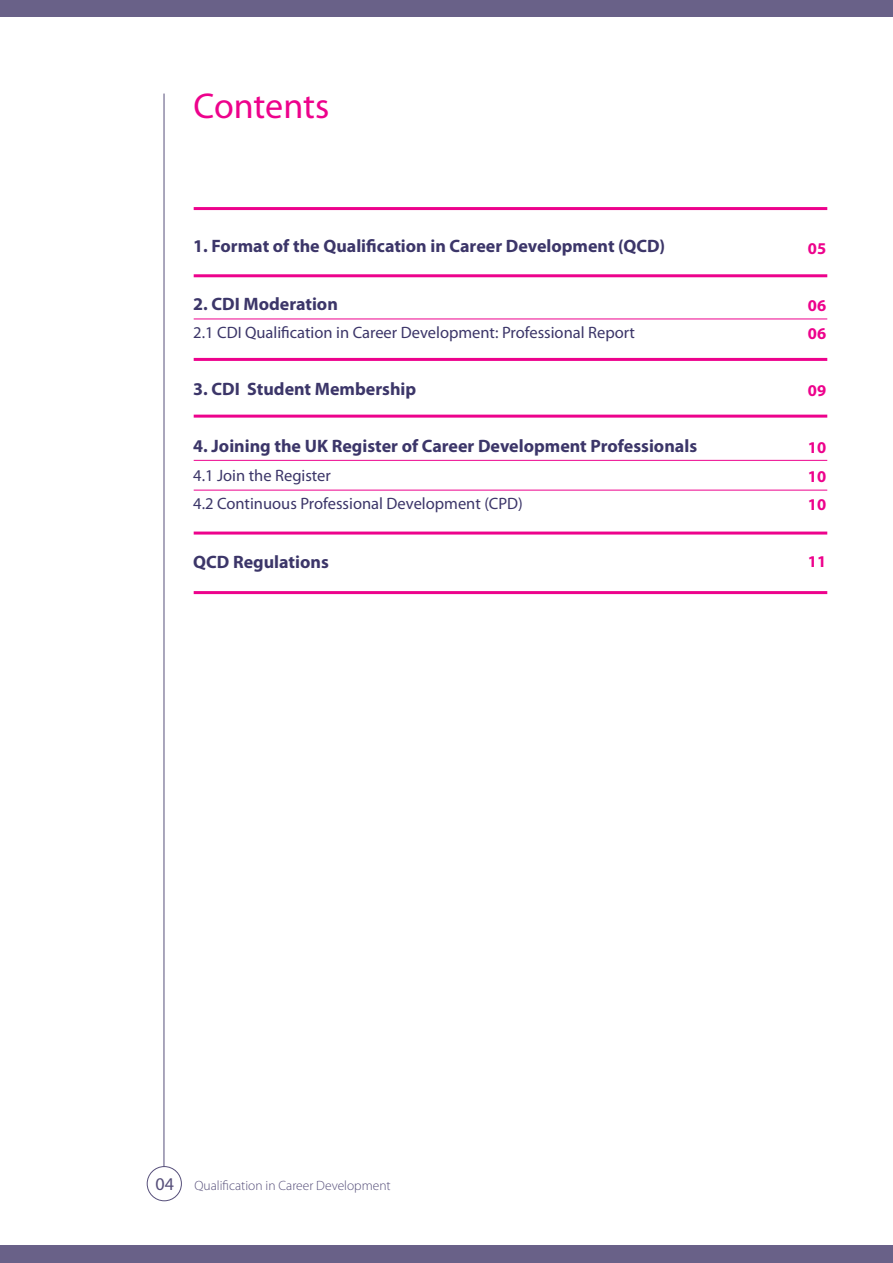
<style>
.page{position:relative;width:893px;height:1263px;background:#fff}
.page>*{position:absolute;margin:0;border:0;box-sizing:border-box;transform-origin:0 0}
.t1{font:36px "Myriad Pro";letter-spacing:-.005em;color:#ed028c}
.t2{font:700 18px "Myriad Pro";color:#3c3669}
.t3{font:18px "Myriad Pro";color:#564f7a}
.t4{font:16.5px "Myriad Pro";color:#3c3669}
.t5{font:700 16.5px "Myriad Pro";color:#ed028c}
.t6{font:300 13.5px "Myriad Pro";color:#564f7a}
</style>
<div class="page">
<div style="left:147px;top:1166px;width:35px;height:35px;border:1px solid #564f7a;border-radius:50%"></div>
<div style="left:0;top:0;width:893px;height:16px;background:#696188"></div>
<div style="left:0;top:1245px;width:893px;height:18px;background:#696188"></div>
<hr style="left:194px;top:207px;width:633px;height:3px;background:#ed028c">
<hr style="left:194px;top:274px;width:633px;height:3px;background:#ed028c">
<hr style="left:194px;top:358px;width:633px;height:3px;background:#ed028c">
<hr style="left:194px;top:531px;width:633px;height:3px;background:#ed028c">
<hr style="left:194px;top:415px;width:633px;height:3px;background:#ed028c">
<hr style="left:194px;top:591px;width:633px;height:3px;background:#ed028c">
<hr style="left:194px;top:319px;width:633px;height:1px;background:#ed028c">
<hr style="left:194px;top:490px;width:633px;height:1px;background:#ed028c">
<hr style="left:194px;top:460px;width:633px;height:1px;background:#ed028c">
<hr style="left:164px;top:94px;width:1px;height:1073px;background:#564f7a">
<p class="t1" style="left:194px;top:87px;width:137px">Contents</p>
<p class="t2" style="left:193px;top:236px;width:473px">1. Format of the Qualification in Career Development (QCD)</p>
<p class="t5" style="left:808px;top:239px;width:20px">05</p>
<p class="t2" style="left:193px;top:293px;width:146px">2. CDI Moderation</p>
<p class="t4" style="left:193px;top:323px;width:443px">2.1 CDI Qualification in Career Development: Professional Report</p>
<p class="t5" style="left:808px;top:296px;width:20px">06</p>
<p class="t5" style="left:808px;top:324px;width:20px">06</p>
<p class="t2" style="left:193px;top:379px;width:224px">3. CDI Student Membership</p>
<p class="t5" style="left:808px;top:381px;width:20px">09</p>
<p class="t2" style="left:193px;top:436px;width:505px">4. Joining the UK Register of Career Development Professionals</p>
<p class="t4" style="left:193px;top:466px;width:139px">4.1 Join the Register</p>
<p class="t4" style="left:193px;top:494px;width:331px">4.2 Continuous Professional Development (CPD)</p>
<p class="t5" style="left:808px;top:438px;width:20px">10</p>
<p class="t5" style="left:808px;top:467px;width:20px">10</p>
<p class="t5" style="left:808px;top:495px;width:20px">10</p>
<p class="t2" style="left:193px;top:552px;width:137px">QCD Regulations</p>
<p class="t5" style="left:808px;top:552px;width:20px">11</p>
<p class="t3" style="left:156px;top:1174px;width:20px">04</p>
<p class="t6" style="left:195px;top:1178px;width:198px">Qualification in Career Development</p>
</div>
